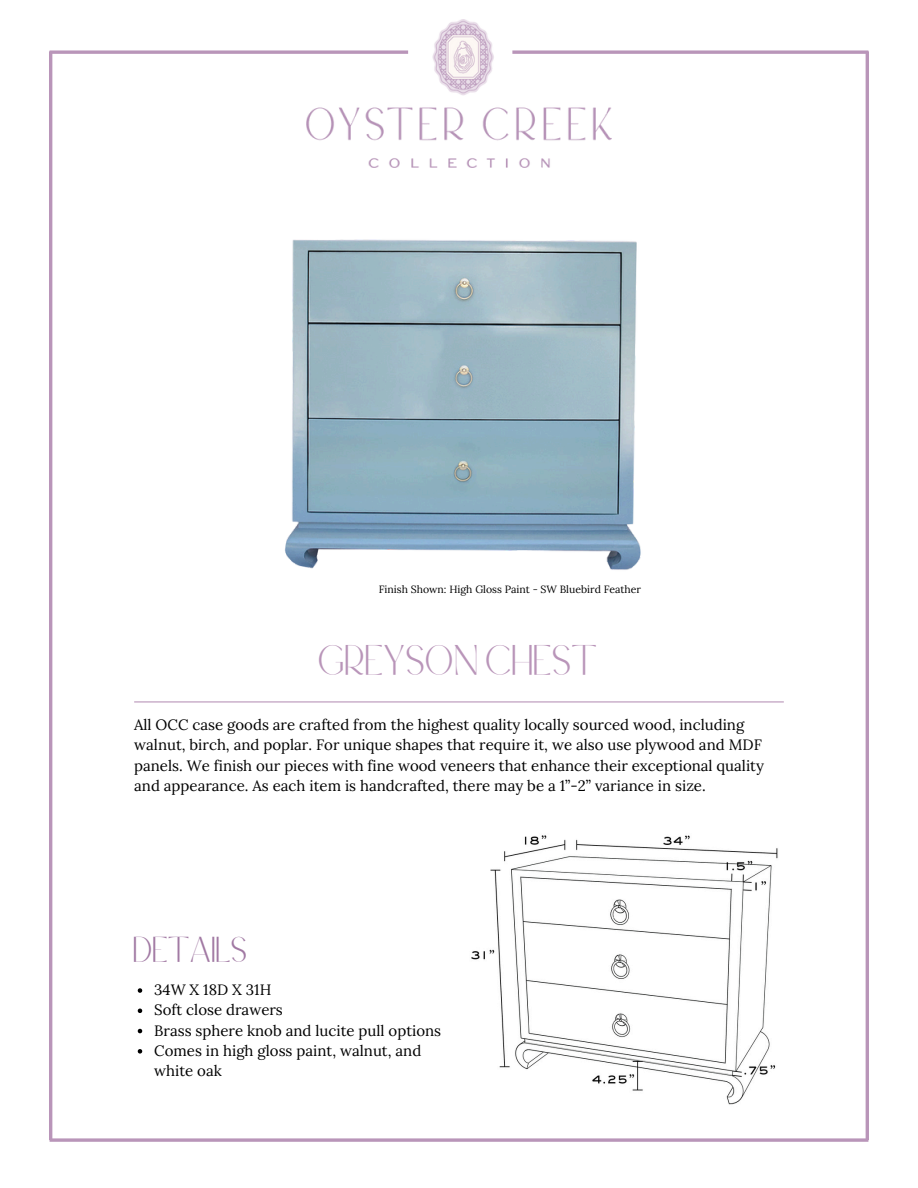
<style>
.page{position:relative;width:918px;height:1188px;background:#fff}
.page>*{position:absolute;margin:0;border:0;box-sizing:border-box;transform-origin:0 0}
.t1{font:28.5px "Callingstone";color:#b995b9}
.t2{font:24px "Callingstone";color:#a179a3}
.t3{font:15px/20.2px "Lora";color:#000}
.t4{font:10.5px "Lora";color:#000}
</style>
<div class="page">
<img style="left:306px;top:20px;width:305px;height:121px">
<svg style="left:50px;top:50px;width:358px;height:4px"></svg>
<hr style="left:49px;top:51px;width:3px;height:1089px;background:#b995b9">
<hr style="left:866px;top:51px;width:3px;height:1089px;background:#b995b9">
<svg style="left:512px;top:50px;width:356px;height:4px"></svg>
<svg style="left:50px;top:1138px;width:818px;height:4px;background:#c3a5c3"></svg>
<hr style="left:134px;top:701px;width:650px;height:1px;background:#b995b9">
<img style="left:285px;top:158px;width:356px;height:412px">
<img style="left:471px;top:835px;width:307px;height:270px">
<svg style="left:138px;top:988px;width:4px;height:5px"></svg>
<svg style="left:138px;top:1009px;width:4px;height:4px"></svg>
<svg style="left:138px;top:1029px;width:4px;height:4px"></svg>
<svg style="left:138px;top:1049px;width:4px;height:5px"></svg>
<p class="t4" style="left:379px;top:582px;width:264px">Finish Shown: High Gloss Paint - SW Bluebird Feather</p>
<h3 class="t1" style="left:319px;top:642px;width:281px">GREYSON CHEST</h3>
<p class="t3" style="left:134px;top:715px;width:631px">All OCC case goods are crafted from the highest quality locally sourced wood, including walnut, birch, and poplar. For unique shapes that require it, we also use plywood and MDF panels. We finish our pieces with fine wood veneers that enhance their exceptional quality and appearance. As each item is handcrafted, there may be a 1”-2” variance in size.</p>
<p class="t2" style="left:134px;top:935px;width:116px">DETAILS</p>
<p class="t3" style="left:154px;top:979px;width:119px">34W X 18D X 31H</p>
<h2 class="t3" style="left:154px;top:1000px;width:130px">Soft close drawers</h2>
<p class="t3" style="left:154px;top:1020px;width:288px">Brass sphere knob and lucite pull options</p>
<p class="t3" style="left:154px;top:1040px;width:269px">Comes in high gloss paint, walnut, and white oak</p>
</div>
